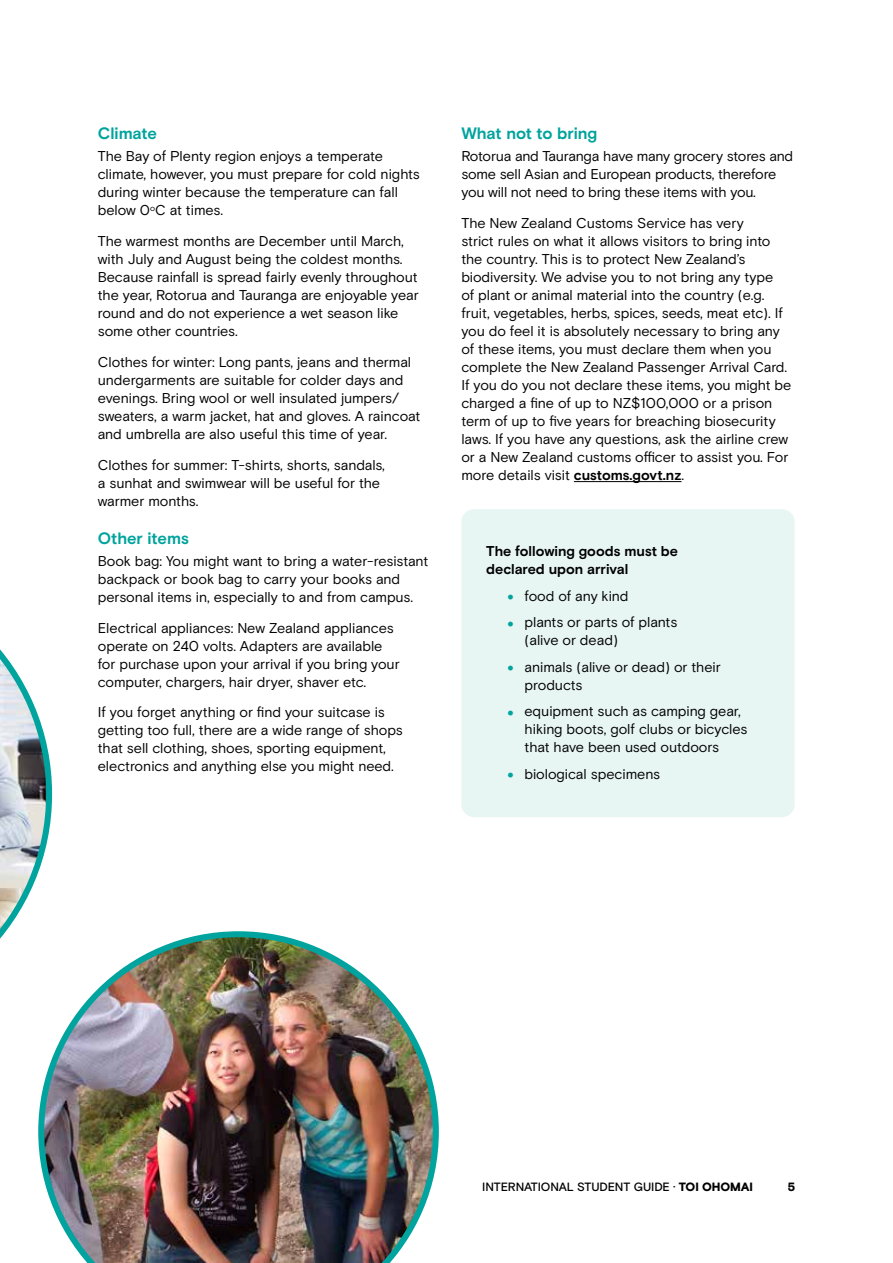
<style>
.page{position:relative;width:893px;height:1263px;background:#fff}
.page>*{position:absolute;margin:0;border:0;box-sizing:border-box;transform-origin:0 0}
.t1{font:700 16.5px "Basis Grotesque Pro";letter-spacing:-.005em;color:#00a39d}
.t2{font:14.25px/18px "Basis Grotesque Pro";letter-spacing:-.01em;color:#000}
.t3{font:700 14.25px/18px "Basis Grotesque Pro";color:#000}
.t4{font:500 12px "Basis Grotesque Pro";letter-spacing:-.01em;color:#000}
.t5{font:900 12px "Basis Grotesque Pro";color:#000}
.s1{font-weight:700}
.s2{font-weight:900;font-size:18px;color:#00a39d}
.s3{font-weight:900}
</style>
<div class="page">
<hr style="left:574px;top:481px;width:107px;height:1px;background:#000">
<div style="left:461px;top:509px;width:334px;height:308px;background:#e7f5f3;border-radius:13px"></div>
<svg style="left:0;top:649px;width:52px;height:290px"></svg>
<img style="left:38px;top:931px;width:401px;height:332px">
<p class="t1" style="left:98px;top:124px;width:61px">Climate</p>
<p class="t2" style="left:98px;top:148px;width:324px">The Bay of Plenty region enjoys a temperate climate, however, you must prepare for cold nights during winter because the temperature can fall below 0<sup>o</sup>C at times.</p>
<p class="t2" style="left:98px;top:232px;width:322px">The warmest months are December until March, with July and August being the coldest months.<br>Because rainfall is spread fairly evenly throughout the year, Rotorua and Tauranga are enjoyable year round and do not experience a wet season like some other countries.</p>
<p class="t2" style="left:98px;top:353px;width:324px">Clothes for winter: Long pants, jeans and thermal undergarments are suitable for colder days and evenings. Bring wool or well insulated jumpers/ sweaters, a warm jacket, hat and gloves. A raincoat and umbrella are also useful this time of year.</p>
<p class="t2" style="left:98px;top:456px;width:289px">Clothes for summer: T-shirts, shorts, sandals, a sunhat and swimwear will be useful for the warmer months.</p>
<p class="t1" style="left:98px;top:528px;width:93px">Other items</p>
<p class="t2" style="left:98px;top:552px;width:332px">Book bag: You might want to bring a water-resistant backpack or book bag to carry your books and personal items in, especially to and from campus.</p>
<p class="t2" style="left:98px;top:619px;width:303px">Electrical appliances: New Zealand appliances operate on 240 volts. Adapters are available for purchase upon your arrival if you bring your computer, chargers, hair dryer, shaver etc.</p>
<p class="t2" style="left:98px;top:704px;width:307px">If you forget anything or find your suitcase is getting too full, there are a wide range of shops that sell clothing, shoes, sporting equipment, electronics and anything else you might need.</p>
<p class="t1" style="left:461px;top:124px;width:137px">What not to bring</p>
<p class="t2" style="left:461px;top:148px;width:333px">Rotorua and Tauranga have many grocery stores and some sell Asian and European products, therefore you will not need to bring these items with you.</p>
<p class="t2" style="left:461px;top:214px;width:332px">The New Zealand Customs Service has very<br>strict rules on what it allows visitors to bring into the country. This is to protect New Zealand’s biodiversity. We advise you to not bring any type<br>of plant or animal material into the country (e.g. fruit, vegetables, herbs, spices, seeds, meat etc). If you do feel it is absolutely necessary to bring any of these items, you must declare them when you complete the New Zealand Passenger Arrival Card.<br>If you do you not declare these items, you might be charged a fine of up to NZ$100,000 or a prison term of up to five years for breaching biosecurity laws. If you have any questions, ask the airline crew or a New Zealand customs officer to assist you. For more details visit <span class="s1">customs.govt.nz</span>.</p>
<p class="t3" style="left:486px;top:543px;width:193px">The following goods must be declared upon arrival</p>
<p class="t2" style="left:507px;top:587px;width:123px"><span class="s2">•</span> food of any kind</p>
<p class="t2" style="left:524px;top:613px;width:154px;text-indent:-17px"><span class="s2">•</span> plants or parts of plants (alive or dead)</p>
<p class="t2" style="left:524px;top:658px;width:198px;text-indent:-17px"><span class="s2">•</span> animals (alive or dead) or their products</p>
<p class="t2" style="left:524px;top:702px;width:224px;text-indent:-17px"><span class="s2">•</span> equipment such as camping gear, hiking boots, golf clubs or bicycles that have been used outdoors</p>
<p class="t2" style="left:507px;top:765px;width:154px"><span class="s2">•</span> biological specimens</p>
<p class="t4" style="left:482px;top:1179px;width:272px">INTERNATIONAL STUDENT GUIDE · <span class="s3">TOI OHOMAI</span></p>
<p class="t5" style="left:788px;top:1179px;width:9px">5</p>
</div>
